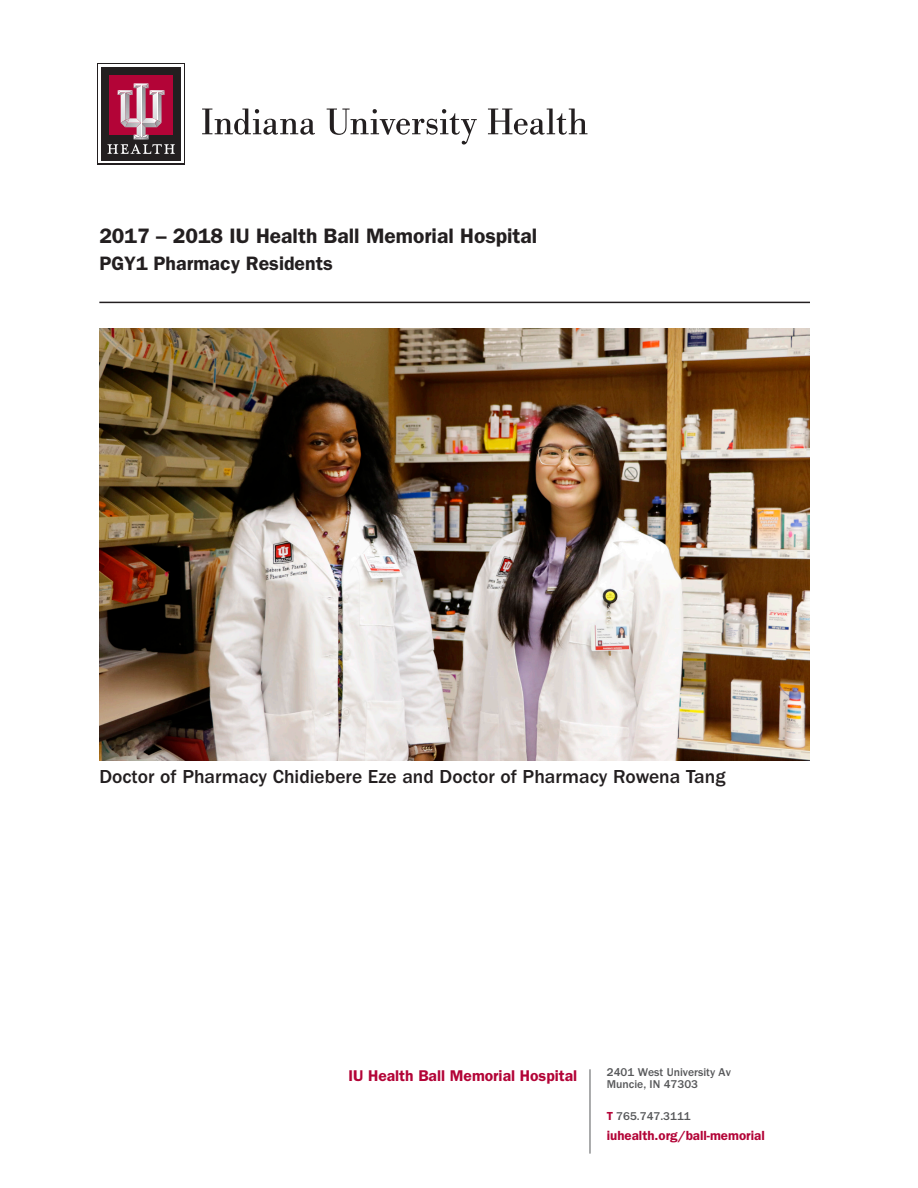
<style>
.page{position:relative;width:918px;height:1188px;background:#fff}
.page>*{position:absolute;margin:0;border:0;box-sizing:border-box;transform-origin:0 0}
.t1{font:600 21px "ITC Franklin Gothic Std";color:#231f20}
.t2{font:500 19.5px "ITC Franklin Gothic Std";color:#231f20}
.t3{font:600 19.5px "ITC Franklin Gothic Std";color:#231f20}
.t4{font:600 15.6px "ITC Franklin Gothic Std";color:#b30437}
.t5{font:600 13.2px "ITC Franklin Gothic Std";color:#b30437}
.t6{font:500 11.7px/11.7px "ITC Franklin Gothic Std";color:#57585a}
.s1{font-weight:600;color:#b30437}
</style>
<div class="page">
<div style="left:97px;top:63px;width:88px;height:101px;background:#231f20"></div>
<div style="left:98px;top:64px;width:86px;height:99px;background:#fff"></div>
<div style="left:101px;top:67px;width:80px;height:93px;background:#231f20"></div>
<div style="left:110px;top:75px;width:63px;height:60px;background:#b30437"></div>
<svg style="left:107px;top:83px;width:68px;height:71px"></svg>
<svg style="left:202px;top:109px;width:113px;height:26px"></svg>
<svg style="left:327px;top:109px;width:150px;height:36px"></svg>
<svg style="left:488px;top:109px;width:99px;height:26px"></svg>
<hr style="left:590px;top:1069px;width:1px;height:84px;background:#57585a">
<hr style="left:99px;top:302px;width:711px;height:1px;background:#231f20">
<img style="left:99px;top:328px;width:711px;height:432px">
<p class="t1" style="left:99px;top:224px;width:440px">2017 – 2018 IU Health Ball Memorial Hospital</p>
<p class="t3" style="left:99px;top:252px;width:235px">PGY1 Pharmacy Residents</p>
<p class="t2" style="left:99px;top:766px;width:628px">Doctor of Pharmacy Chidiebere Eze and Doctor of Pharmacy Rowena Tang</p>
<p class="t4" style="left:348px;top:1066px;width:230px">IU Health Ball Memorial Hospital</p>
<p class="t6" style="left:607px;top:1067px;width:126px">2401 West University Av<br>Muncie, IN 47303</p>
<p class="t6" style="left:607px;top:1110px;width:85px"><span class="s1">T</span> 765.747.3111</p>
<p class="t5" style="left:607px;top:1128px;width:159px">iuhealth.org/ball-memorial</p>
</div>
